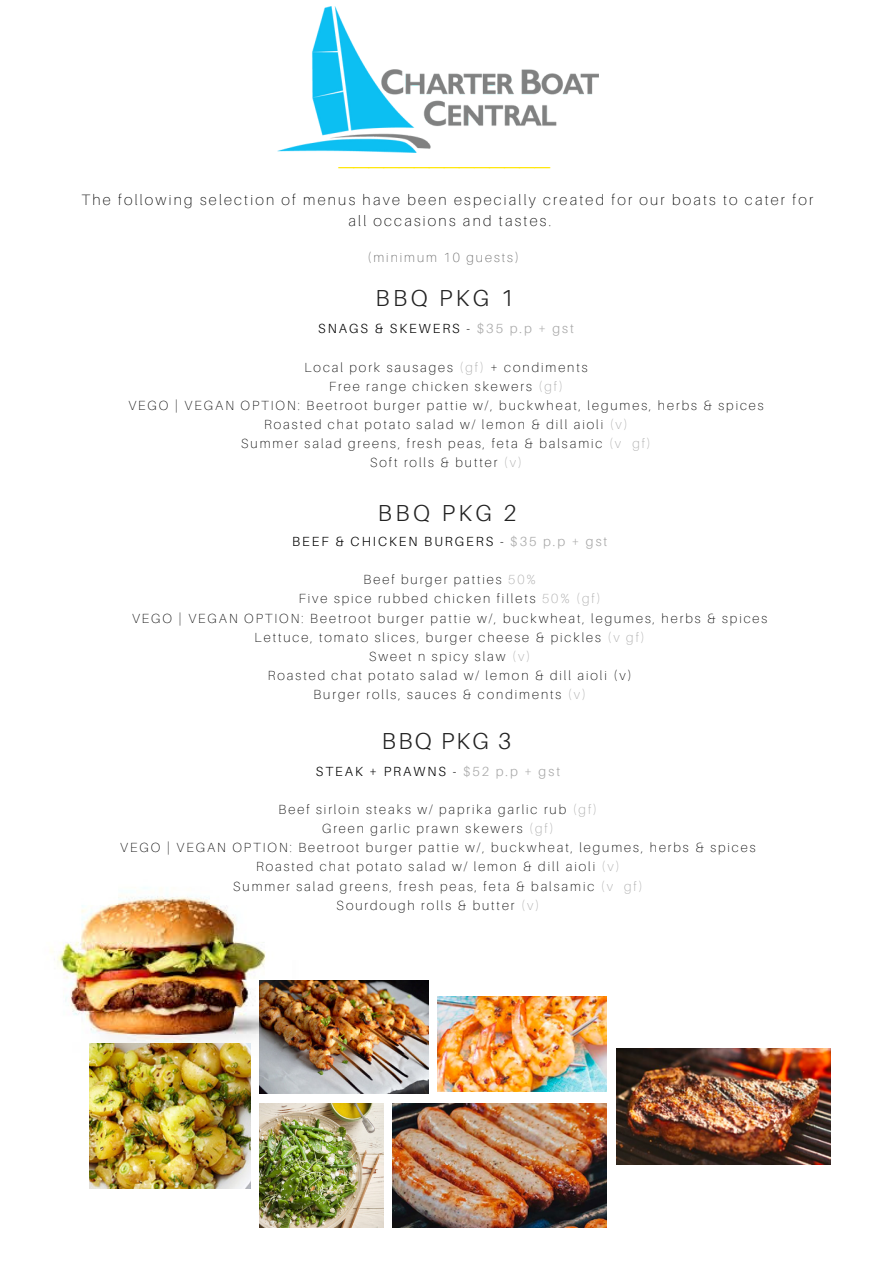
<style>
.page{position:relative;width:893px;height:1264px;background:#fff}
.page>*{position:absolute;margin:0;border:0;box-sizing:border-box;transform-origin:0 0}
.t1{font:100 39.6px "Aileron";color:#ffe600}
.t2{font:300 23.1px "Aileron";letter-spacing:.15em;color:#222}
.t3{font:100 15px "Aileron";letter-spacing:.15em;color:#000}
.t4{font:100 13.2px "Aileron";letter-spacing:.15em;color:#000}
.t5{font:300 13.2px "Aileron";letter-spacing:.15em;color:#000}
.t6{font:100 13.2px "Aileron";letter-spacing:.15em;color:#666}
.s1{color:#a8a8a8}
</style>
<div class="page">
<img style="left:438px;top:996px;width:168px;height:95px">
<img style="left:616px;top:1048px;width:214px;height:116px">
<img style="left:259px;top:1103px;width:124px;height:123px">
<img style="left:50px;top:895px;width:216px;height:178px">
<img style="left:89px;top:1043px;width:161px;height:145px">
<img style="left:259px;top:980px;width:169px;height:113px">
<img style="left:393px;top:1103px;width:213px;height:123px">
<img style="left:277px;top:6px;width:322px;height:147px">
<p class="t1" style="left:336px;top:127px;width:217px">______________</p>
<p class="t3" style="left:81px;top:191px;width:733px">The following selection of menus have been especially created for our boats to cater for</p>
<p class="t3" style="left:348px;top:211px;width:204px">all occasions and tastes.</p>
<p class="t6" style="left:367px;top:249px;width:153px">(minimum 10 guests)</p>
<p class="t2" style="left:375px;top:284px;width:140px">BBQ PKG 1</p>
<p class="t5" style="left:318px;top:320px;width:257px">SNAGS &amp; SKEWERS - <span class="s1">$35 p.p + gst</span></p>
<p class="t4" style="left:304px;top:359px;width:285px">Local pork sausages <span class="s1">(gf)</span> + condiments</p>
<p class="t4" style="left:329px;top:378px;width:235px">Free range chicken skewers <span class="s1">(gf)</span></p>
<p class="t4" style="left:128px;top:397px;width:636px">VEGO | VEGAN OPTION: Beetroot burger pattie w/, buckwheat, legumes, herbs &amp; spices</p>
<p class="t4" style="left:264px;top:416px;width:365px">Roasted chat potato salad w/ lemon &amp; dill aioli <span class="s1">(v)</span></p>
<p class="t4" style="left:241px;top:435px;width:411px">Summer salad greens, fresh peas, feta &amp; balsamic <span class="s1">(v gf)</span></p>
<p class="t4" style="left:370px;top:454px;width:153px">Soft rolls &amp; butter <span class="s1">(v)</span></p>
<p class="t2" style="left:378px;top:499px;width:140px">BBQ PKG 2</p>
<p class="t5" style="left:292px;top:533px;width:317px">BEEF &amp; CHICKEN BURGERS - <span class="s1">$35 p.p + gst</span></p>
<p class="t4" style="left:363px;top:571px;width:174px">Beef burger patties <span class="s1">50%</span></p>
<p class="t4" style="left:299px;top:590px;width:303px">Five spice rubbed chicken fillets <span class="s1">50% (gf)</span></p>
<p class="t4" style="left:132px;top:609px;width:636px">VEGO | VEGAN OPTION: Beetroot burger pattie w/, buckwheat, legumes, herbs &amp; spices</p>
<p class="t4" style="left:254px;top:629px;width:392px">Lettuce, tomato slices, burger cheese &amp; pickles <span class="s1">(v gf)</span></p>
<p class="t4" style="left:369px;top:648px;width:163px">Sweet n spicy slaw <span class="s1">(v)</span></p>
<p class="t4" style="left:268px;top:667px;width:365px">Roasted chat potato salad w/ lemon &amp; dill aioli (v)</p>
<p class="t4" style="left:313px;top:686px;width:274px">Burger rolls, sauces &amp; condiments <span class="s1">(v)</span></p>
<p class="t2" style="left:382px;top:726px;width:131px">BBQ PKG 3</p>
<p class="t5" style="left:316px;top:763px;width:246px">STEAK + PRAWNS - <span class="s1">$52 p.p + gst</span></p>
<p class="t4" style="left:278px;top:801px;width:320px">Beef sirloin steaks w/ paprika garlic rub <span class="s1">(gf)</span></p>
<p class="t4" style="left:322px;top:820px;width:233px">Green garlic prawn skewers <span class="s1">(gf)</span></p>
<p class="t4" style="left:120px;top:839px;width:636px">VEGO | VEGAN OPTION: Beetroot burger pattie w/, buckwheat, legumes, herbs &amp; spices</p>
<p class="t4" style="left:256px;top:858px;width:365px">Roasted chat potato salad w/ lemon &amp; dill aioli <span class="s1">(v)</span></p>
<p class="t4" style="left:233px;top:877px;width:411px">Summer salad greens, fresh peas, feta &amp; balsamic <span class="s1">(v gf)</span></p>
<p class="t4" style="left:336px;top:896px;width:204px">Sourdough rolls &amp; butter <span class="s1">(v)</span></p>
</div>
